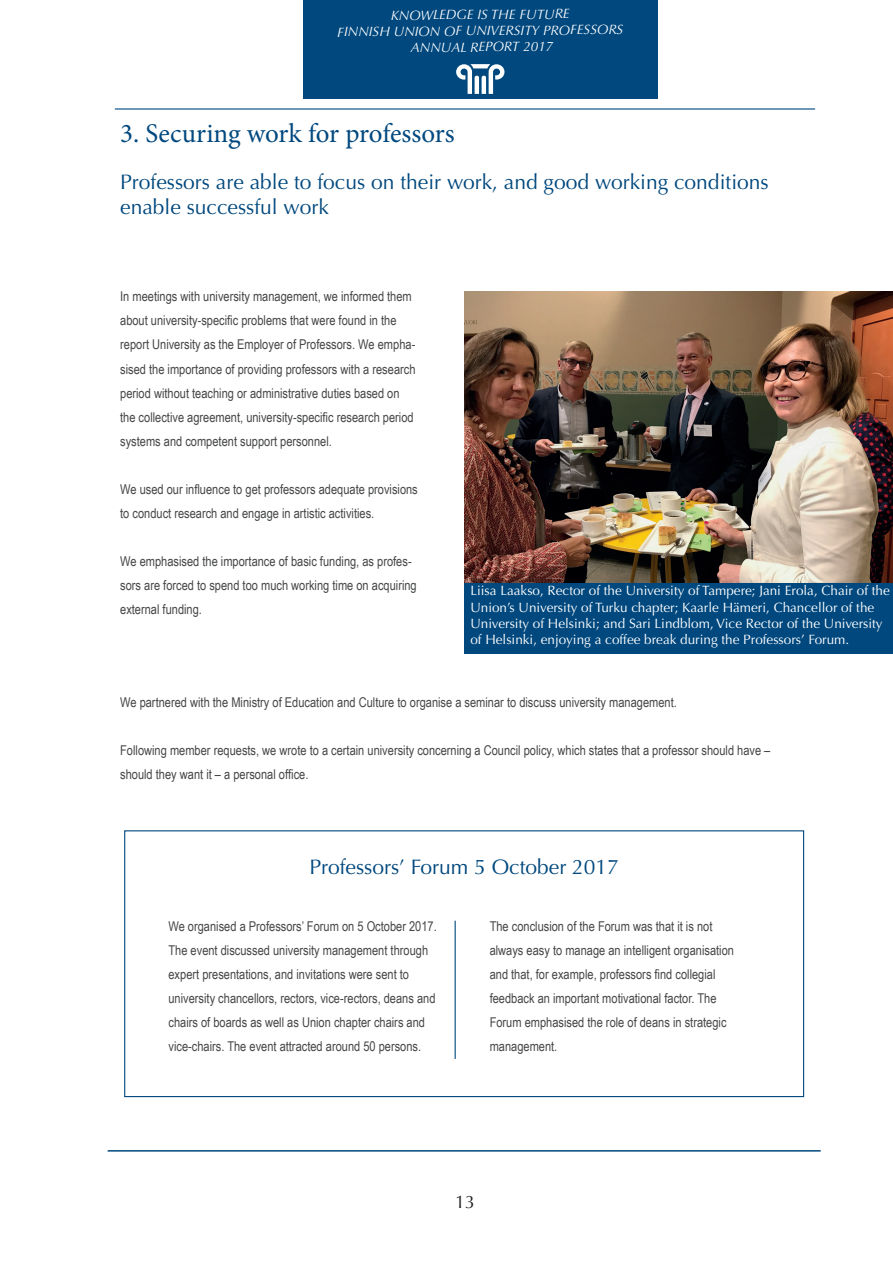
<style>
.page{position:relative;width:893px;height:1263px;background:#fff}
.page>*{position:absolute;margin:0;border:0;box-sizing:border-box;transform-origin:0 0}
.t1{font:27px "Minion Pro";letter-spacing:-.005em;color:#01487e}
.t2{font:21px/25.2px "Optima";color:#01487e}
.t3{font:18px "Optima";color:#231f20}
.t4{font:13.5px/24px "Arial Narrow";color:#454647}
.t5{font:13.5px/16.2px "Optima";color:#fff}
.t6{font:italic 13.5px/16.2px "Optima";color:#fff;text-align:center}
</style>
<div class="page">
<div style="left:124px;top:830px;width:680px;height:267px;border:1px solid #01487e"></div>
<img style="left:464px;top:292px;width:429px;height:291px">
<div style="left:464px;top:583px;width:429px;height:70px;background:#01487e"></div>
<hr style="left:455px;top:921px;width:1px;height:138px;background:#01487e">
<hr style="left:115px;top:108px;width:700px;height:2px;background:#01487e">
<hr style="left:108px;top:1150px;width:713px;height:1px;background:#01487e">
<div style="left:303px;top:0;width:354px;height:99px;background:#01487e"></div>
<svg style="left:456px;top:64px;width:48px;height:30px"></svg>
<p class="t6" style="left:337px;top:7px;width:288px">KNOWLEDGE IS THE FUTURE<br>FINNISH UNION OF UNIVERSITY PROFESSORS<br>ANNUAL REPORT 2017</p>
<h1 class="t1" style="left:120px;top:115px;width:336px">3. Securing work for professors</h1>
<h2 class="t2" style="left:120px;top:169px;width:650px">Professors are able to focus on their work, and good working conditions enable successful work</h2>
<p class="t4" style="left:120px;top:284px;width:297px">In meetings with university management, we informed them about university-specific problems that were found in the report University as the Employer of Professors. We empha&shy;sised the importance of providing professors with a research period without teaching or administrative duties based on the collective agreement, university-specific research period systems and competent support personnel.</p>
<p class="t4" style="left:120px;top:476px;width:299px">We used our influence to get professors adequate provisions to conduct research and engage in artistic activities.</p>
<p class="t4" style="left:120px;top:548px;width:298px">We emphasised the importance of basic funding, as profes&shy;sors are forced to spend too much working time on acquiring external funding.</p>
<p class="t5" style="left:470px;top:583px;width:421px">Liisa Laakso, Rector of the University of Tampere; Jani Erola, Chair of the Union’s University of Turku chapter; Kaarle Hämeri, Chancellor of the University of Helsinki; and Sari Lindblom, Vice Rector of the University of Helsinki, enjoying a coffee break during the Professors’ Forum.</p>
<p class="t4" style="left:120px;top:690px;width:558px">We partnered with the Ministry of Education and Culture to organise a seminar to discuss university management.</p>
<p class="t4" style="left:120px;top:738px;width:652px">Following member requests, we wrote to a certain university concerning a Council policy, which states that a professor should have – should they want it – a personal office.</p>
<h2 class="t2" style="left:309px;top:854px;width:311px">Professors’ Forum 5 October 2017</h2>
<p class="t4" style="left:168px;top:913px;width:270px">We organised a Professors’ Forum on 5 October 2017.<br>The event discussed university management through expert presentations, and invitations were sent to university chancellors, rectors, vice-rectors, deans and chairs of boards as well as Union chapter chairs and vice-chairs. The event attracted around 50 persons.</p>
<p class="t4" style="left:490px;top:913px;width:246px">The conclusion of the Forum was that it is not always easy to manage an intelligent organisation and that, for example, professors find collegial feedback an important motivational factor. The Forum emphasised the role of deans in strategic management.</p>
<h3 class="t3" style="left:455px;top:1191px;width:22px">13</h3>
</div>
